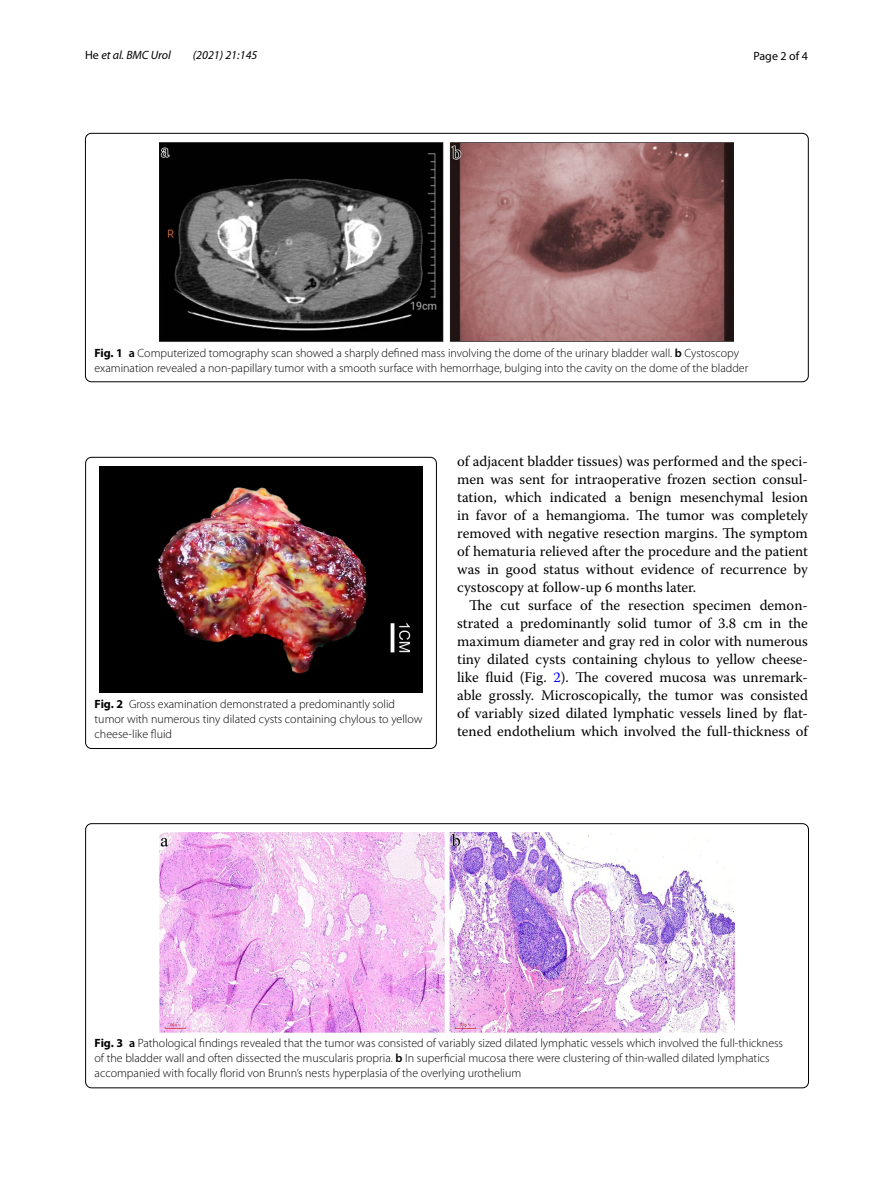
<style>
.page{position:relative;width:893px;height:1187px;background:#fff}
.page>*{position:absolute;margin:0;border:0;box-sizing:border-box;transform-origin:0 0}
.t1{font:14.7px/18px "Warnock Pro";color:#000;text-align:justify}
.t2{font:300 12px/15px "Myriad Pro";color:#000}
.t3{font:italic 12px "Myriad Pro";color:#000}
.t4{font:12px "Myriad Pro";color:#000}
.s1{font-style:normal}
.s2{font-weight:700}
.s3{font-weight:600}
.s4{color:#00f}
</style>
<div class="page">
<img style="left:160px;top:142px;width:574px;height:199px">
<div style="left:85px;top:133px;width:723px;height:249px;border:1px solid #000;border-radius:6px"></div>
<img style="left:99px;top:466px;width:324px;height:226px">
<div style="left:85px;top:457px;width:352px;height:291px;border:1px solid #000;border-radius:6px"></div>
<img style="left:160px;top:832px;width:574px;height:200px">
<div style="left:85px;top:823px;width:724px;height:264px;border:1px solid #000;border-radius:6px"></div>
<p class="t3" style="left:85px;top:48px;width:87px"><span class="s1">He</span> et al. BMC Urol</p>
<p class="t3" style="left:193px;top:48px;width:66px">(2021) 21:145</p>
<p class="t4" style="left:753px;top:48px;width:56px">Page 2 of 4</p>
<p class="t2" style="left:94px;top:345px;width:655px"><span class="s2">Fig. 1</span> <span class="s3">a</span> Computerized tomography scan showed a sharply defined mass involving the dome of the urinary bladder wall. <span class="s3">b</span> Cystoscopy examination revealed a non-papillary tumor with a smooth surface with hemorrhage, bulging into the cavity on the dome of the bladder</p>
<p class="t2" style="left:95px;top:696px;width:329px"><span class="s2">Fig. 2</span> Gross examination demonstrated a predominantly solid tumor with numerous tiny dilated cysts containing chylous to yellow cheese-like fluid</p>
<p class="t1" style="left:457px;top:451px;width:352px">of adjacent bladder tissues) was performed and the speci&shy;men was sent for intraoperative frozen section consul&shy;tation, which indicated a benign mesenchymal lesion in favor of a hemangioma. The tumor was completely removed with negative resection margins. The symptom of hematuria relieved after the procedure and the patient was in good status without evidence of recurrence by cystoscopy at follow-up 6 months later.</p>
<p class="t1" style="left:457px;top:595px;width:352px;text-indent:12px">The cut surface of the resection specimen demon&shy;strated a predominantly solid tumor of 3.8 cm in the maximum diameter and gray red in color with numerous tiny dilated cysts containing chylous to yellow cheese&shy;like fluid (Fig. <span class="s4">2</span>). The covered mucosa was unremark&shy;able grossly. Microscopically, the tumor was consisted of variably sized dilated lymphatic vessels lined by flat&shy;tened endothelium which involved the full-thickness of</p>
<p class="t2" style="left:95px;top:1035px;width:690px"><span class="s2">Fig. 3</span> <span class="s3">a</span> Pathological findings revealed that the tumor was consisted of variably sized dilated lymphatic vessels which involved the full-thickness of the bladder wall and often dissected the muscularis propria. <span class="s3">b</span> In superficial mucosa there were clustering of thin-walled dilated lymphatics accompanied with focally florid von Brunn’s nests hyperplasia of the overlying urothelium</p>
</div>
